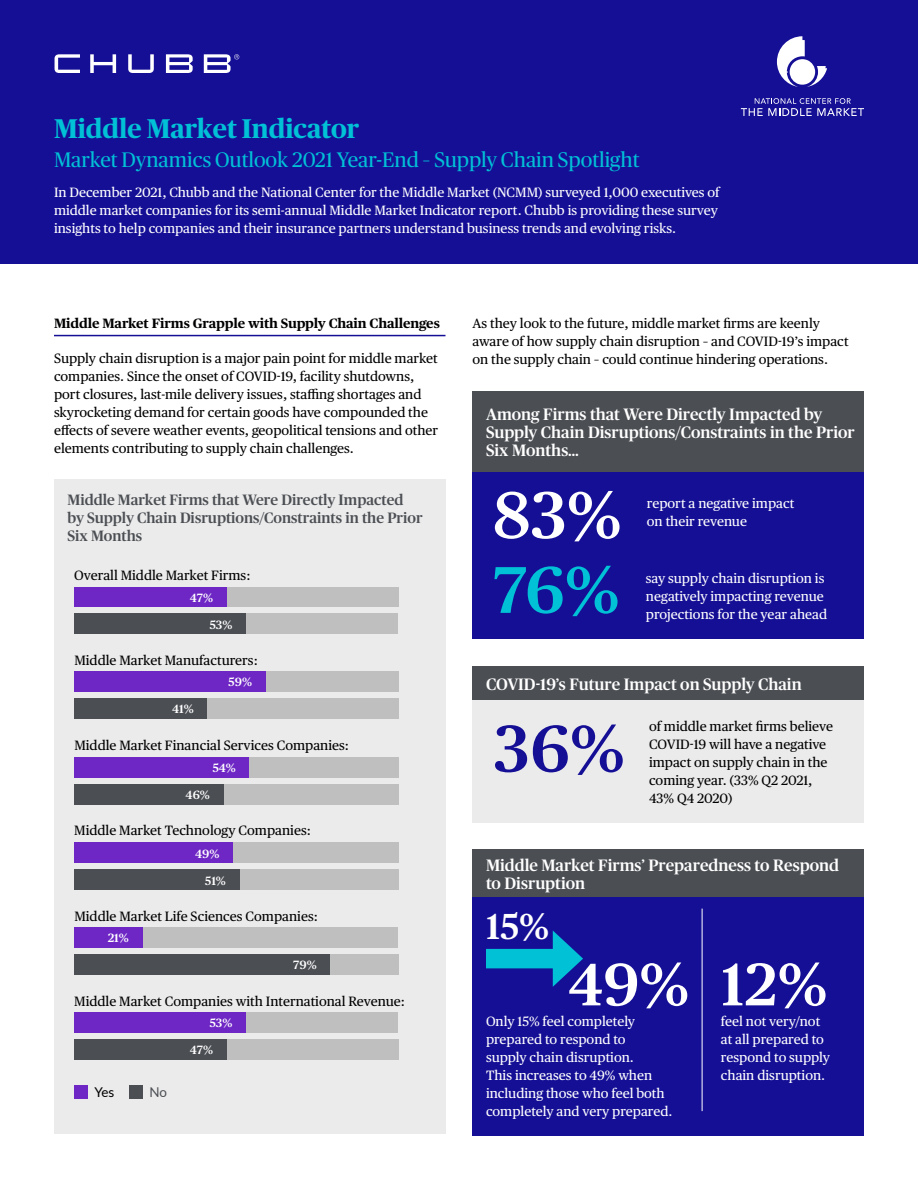
<style>
.page{position:relative;width:918px;height:1188px;background:#fff}
.page>*{position:absolute;margin:0;border:0;box-sizing:border-box;transform-origin:0 0}
.t1{font:600 66px "Chubb Publico Text";color:#fff}
.t2{font:600 66px "Chubb Publico Text";color:#01c1d6}
.t3{font:600 66px "Chubb Publico Text";color:#150f96}
.t4{font:600 60px "Chubb Publico Text";color:#fff}
.t5{font:600 36.15px "Chubb Publico Text";color:#fff}
.t6{font:700 27px "Chubb Publico";color:#01c1d6}
.t7{font:21px "Chubb Publico";color:#01c1d6}
.t8{font:500 16.5px/18px "Chubb Publico";color:#fff}
.t9{font:500 15px/18px "Chubb Publico";color:#4b4e53}
.t10{font:13.5px/18px "Chubb Publico Text";color:#000}
.t11{font:13.5px/18px "Chubb Publico Text";color:#fff}
.t12{font:700 13.5px "Chubb Publico Text";letter-spacing:-.01em;color:#000}
.t13{font:13.5px "Lato";color:#000}
.t14{font:13.5px "Lato";color:#4b4e53}
.t15{font:600 12px "Chubb Publico Text";color:#fff}
</style>
<div class="page">
<div style="left:54px;top:480px;width:392px;height:654px;background:#ebebeb"></div>
<div style="left:197px;top:1012px;width:200px;height:20px;background:#bfbfbf"></div>
<div style="left:198px;top:757px;width:200px;height:21px;background:#bfbfbf"></div>
<div style="left:152px;top:784px;width:246px;height:21px;background:#bfbfbf"></div>
<div style="left:187px;top:614px;width:211px;height:20px;background:#bfbfbf"></div>
<div style="left:198px;top:588px;width:200px;height:19px;background:#bfbfbf"></div>
<div style="left:119px;top:955px;width:279px;height:20px;background:#bfbfbf"></div>
<div style="left:74px;top:928px;width:324px;height:20px;background:#bfbfbf"></div>
<div style="left:198px;top:672px;width:200px;height:20px;background:#bfbfbf"></div>
<div style="left:152px;top:699px;width:246px;height:20px;background:#bfbfbf"></div>
<div style="left:119px;top:870px;width:279px;height:20px;background:#bfbfbf"></div>
<div style="left:198px;top:843px;width:200px;height:20px;background:#bfbfbf"></div>
<div style="left:119px;top:1039px;width:279px;height:20px;background:#bfbfbf"></div>
<div style="left:74px;top:757px;width:175px;height:21px;background:#6e27c5"></div>
<div style="left:74px;top:784px;width:149px;height:21px;background:#4b4e53"></div>
<div style="left:74px;top:928px;width:68px;height:20px;background:#6e27c5"></div>
<div style="left:74px;top:955px;width:256px;height:20px;background:#4b4e53"></div>
<div style="left:74px;top:587px;width:153px;height:20px;background:#6e27c5"></div>
<div style="left:74px;top:614px;width:172px;height:20px;background:#4b4e53"></div>
<div style="left:74px;top:672px;width:192px;height:20px;background:#6e27c5"></div>
<div style="left:74px;top:699px;width:133px;height:20px;background:#4b4e53"></div>
<div style="left:74px;top:843px;width:159px;height:20px;background:#6e27c5"></div>
<div style="left:74px;top:870px;width:165px;height:20px;background:#4b4e53"></div>
<div style="left:74px;top:1012px;width:172px;height:20px;background:#6e27c5"></div>
<div style="left:74px;top:1039px;width:153px;height:20px;background:#4b4e53"></div>
<div style="left:472px;top:850px;width:392px;height:285px;background:#150f96"></div>
<div style="left:472px;top:850px;width:392px;height:47px;background:#4b4e53"></div>
<div style="left:472px;top:673px;width:392px;height:150px;background:#ebebeb"></div>
<div style="left:472px;top:666px;width:392px;height:34px;background:#4b4e53"></div>
<div style="left:472px;top:452px;width:392px;height:187px;background:#150f96"></div>
<div style="left:472px;top:391px;width:392px;height:81px;background:#4b4e53"></div>
<div style="left:0;top:0;width:918px;height:263px;background:#150f96"></div>
<svg style="left:55px;top:54px;width:184px;height:19px"></svg>
<svg style="left:741px;top:98px;width:123px;height:18px"></svg>
<svg style="left:777px;top:36px;width:50px;height:51px"></svg>
<hr style="left:54px;top:335px;width:392px;height:1px;background:#150f96">
<div style="left:129px;top:1086px;width:14px;height:13px;background:#4b4e53"></div>
<div style="left:74px;top:1086px;width:14px;height:13px;background:#6e27c5"></div>
<div style="left:486px;top:949px;width:78px;height:19px;background:#01c1d6"></div>
<svg style="left:553px;top:931px;width:30px;height:56px"></svg>
<hr style="left:702px;top:909px;width:1px;height:202px;background:#fff">
<h3 class="t6" style="left:54px;top:109px;width:307px">Middle Market Indicator</h3>
<h3 class="t7" style="left:54px;top:145px;width:587px">Market Dynamics Outlook 2021 Year-End – Supply Chain Spotlight</h3>
<p class="t11" style="left:54px;top:183px;width:667px">In December 2021, Chubb and the National Center for the Middle Market (NCMM) surveyed 1,000 executives of middle market companies for its semi-annual Middle Market Indicator report. Chubb is providing these survey insights to help companies and their insurance partners understand business trends and evolving risks.</p>
<p class="t12" style="left:54px;top:313px;width:387px">Middle Market Firms Grapple with Supply Chain Challenges</p>
<p class="t10" style="left:54px;top:348px;width:386px">Supply chain disruption is a major pain point for middle market companies. Since the onset of COVID-19, facility shutdowns, port closures, last-mile delivery issues, staffing shortages and skyrocketing demand for certain goods have compounded the effects of severe weather events, geopolitical tensions and other elements contributing to supply chain challenges.</p>
<p class="t9" style="left:68px;top:490px;width:357px">Middle Market Firms that Were Directly Impacted by Supply Chain Disruptions/Constraints in the Prior<br>Six Months</p>
<p class="t10" style="left:74px;top:565px;width:178px">Overall Middle Market Firms:</p>
<p class="t15" style="left:190px;top:588px;width:25px">47%</p>
<p class="t15" style="left:209px;top:615px;width:25px">53%</p>
<p class="t10" style="left:74px;top:650px;width:185px">Middle Market Manufacturers:</p>
<p class="t15" style="left:228px;top:673px;width:25px">59%</p>
<p class="t15" style="left:172px;top:700px;width:23px">41%</p>
<p class="t10" style="left:74px;top:735px;width:276px">Middle Market Financial Services Companies:</p>
<p class="t15" style="left:212px;top:759px;width:25px">54%</p>
<p class="t15" style="left:186px;top:786px;width:26px">46%</p>
<p class="t10" style="left:74px;top:821px;width:238px">Middle Market Technology Companies:</p>
<p class="t15" style="left:195px;top:844px;width:26px">49%</p>
<p class="t15" style="left:205px;top:871px;width:23px">51%</p>
<p class="t10" style="left:74px;top:906px;width:245px">Middle Market Life Sciences Companies:</p>
<p class="t15" style="left:108px;top:929px;width:23px">21%</p>
<p class="t15" style="left:293px;top:956px;width:25px">79%</p>
<p class="t10" style="left:74px;top:991px;width:332px">Middle Market Companies with International Revenue:</p>
<p class="t15" style="left:209px;top:1014px;width:25px">53%</p>
<p class="t15" style="left:190px;top:1041px;width:25px">47%</p>
<p class="t13" style="left:94px;top:1084px;width:21px">Yes</p>
<p class="t14" style="left:149px;top:1084px;width:19px">No</p>
<p class="t10" style="left:472px;top:314px;width:378px">As they look to the future, middle market firms are keenly aware of how supply chain disruption – and COVID-19’s impact on the supply chain – could continue hindering operations.</p>
<p class="t8" style="left:486px;top:404px;width:370px">Among Firms that Were Directly Impacted by<br>Supply Chain Disruptions/Constraints in the Prior<br>Six Months…</p>
<h1 class="t1" style="left:493px;top:464px;width:130px">83%</h1>
<p class="t11" style="left:647px;top:493px;width:149px">report a negative impact on their revenue</p>
<h1 class="t2" style="left:493px;top:539px;width:128px">76%</h1>
<p class="t11" style="left:646px;top:569px;width:183px">say supply chain disruption is negatively impacting revenue projections for the year ahead</p>
<p class="t8" style="left:486px;top:674px;width:317px">COVID-19’s Future Impact on Supply Chain</p>
<h1 class="t3" style="left:494px;top:698px;width:133px">36%</h1>
<p class="t10" style="left:649px;top:716px;width:186px">of middle market firms believe<br>COVID-19 will have a negative impact on supply chain in the coming year. (33% Q2 2021,<br>43% Q4 2020)</p>
<p class="t8" style="left:486px;top:855px;width:355px">Middle Market Firms’ Preparedness to Respond to Disruption</p>
<h3 class="t5" style="left:486px;top:898px;width:65px">15%</h3>
<h2 class="t4" style="left:568px;top:938px;width:123px">49%</h2>
<p class="t11" style="left:486px;top:1030px;width:188px">prepared to respond to<br>supply chain disruption.<br>This increases to 49% when including those who feel both completely and very prepared.</p>
<p class="t11" style="left:486px;top:1012px;width:151px">Only 15% feel completely</p>
<h2 class="t4" style="left:721px;top:938px;width:108px">12%</h2>
<p class="t11" style="left:721px;top:1030px;width:111px">at all prepared to respond to supply chain disruption.</p>
<p class="t11" style="left:721px;top:1012px;width:101px">feel not very/not</p>
</div>
